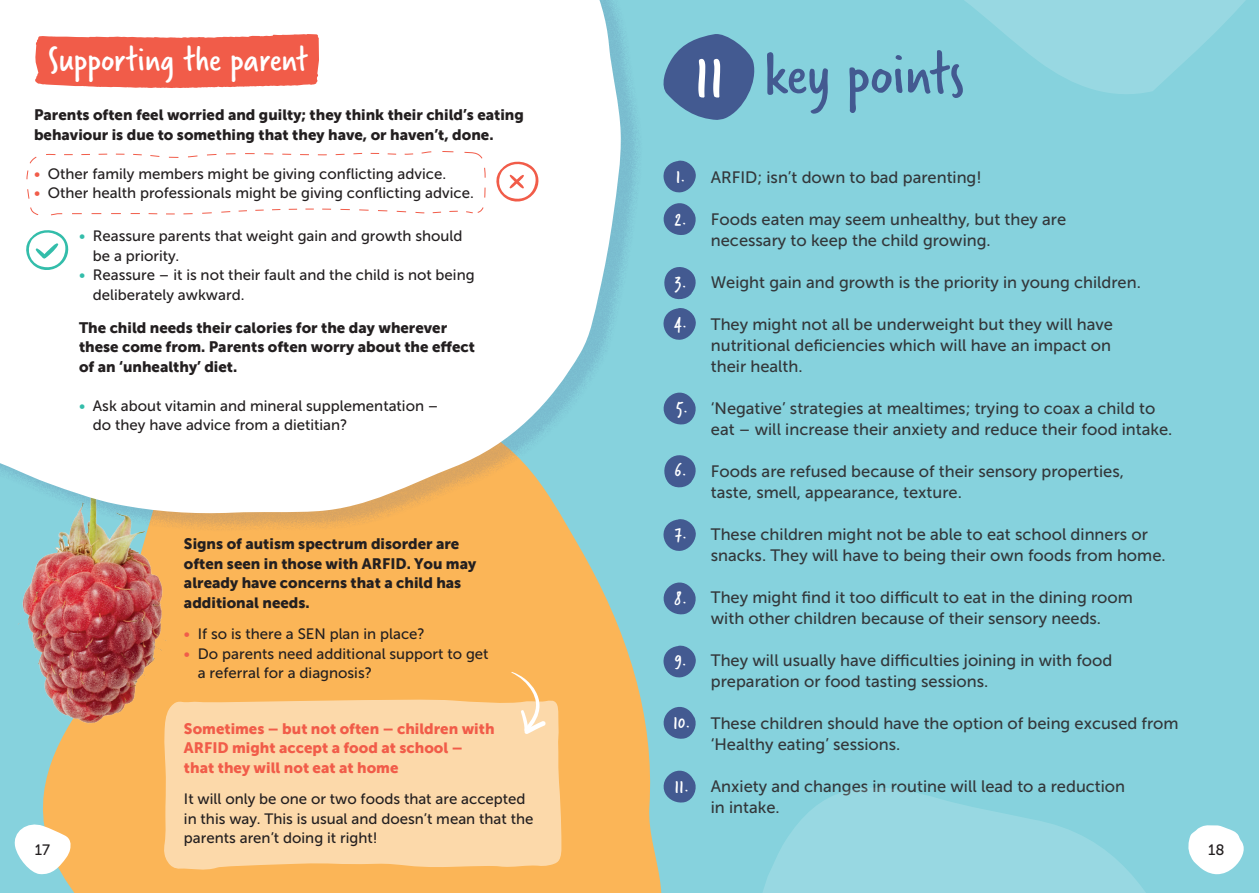
<style>
.page{position:relative;width:1259px;height:893px;background:#86d2dd}
.page>*{position:absolute;margin:0;border:0;box-sizing:border-box;transform-origin:0 0}
.t1{font:62.85px "Verveine";color:#435a91}
.t2{font:62.85px "Verveine";color:#fff}
.t3{font:36.6px "Verveine";color:#fff}
.t4{font:19.5px "Verveine";color:#fff}
.t5{font:16.5px/21px "Museo Sans 500";color:#33373a}
.t6{font:15px/19.5px "Museo Sans 500";color:#231f20}
.t7{font:15px/19.5px "Museo Sans 900";color:#231f20}
.t8{font:15px/19.5px "Museo Sans 900";color:#f15c49}
.s1{color:#f15c49}
.s2{color:#33bdaa}
</style>
<div class="page">
<div style="left:43px;top:531px;width:607px;height:362px;background:#fbb557"></div>
<div style="left:164px;top:699px;width:397px;height:172px;background:#fcd9aa"></div>
<svg style="left:14px;top:820px;width:57px;height:55px"></svg>
<img style="left:18px;top:531px;width:153px;height:208px">
<div style="left:0;top:0;width:643px;height:531px;background:#435a91;opacity:.2"></div>
<svg style="left:0;top:0;width:621px;height:514px;background:#f4f8f6"></svg>
<svg style="left:397px;top:43px;width:5px;height:4px"></svg>
<svg style="left:396px;top:80px;width:5px;height:7px"></svg>
<svg style="left:35px;top:34px;width:284px;height:54px;background:#f26958"></svg>
<svg style="left:511px;top:672px;width:35px;height:62px;background:#fccf94"></svg>
<svg style="left:492px;top:160px;width:48px;height:45px;background:#fce0dd"></svg>
<div style="left:26px;top:151px;width:460px;height:65px;background:#fff"></div>
<svg style="left:22px;top:228px;width:48px;height:45px;background:#d7f2ee"></svg>
<svg style="left:663px;top:59px;width:81px;height:61px"></svg>
<svg style="left:663px;top:160px;width:33px;height:33px"></svg>
<svg style="left:663px;top:203px;width:33px;height:32px"></svg>
<svg style="left:664px;top:267px;width:32px;height:33px"></svg>
<svg style="left:663px;top:308px;width:33px;height:32px"></svg>
<svg style="left:663px;top:392px;width:33px;height:33px"></svg>
<svg style="left:664px;top:455px;width:32px;height:33px"></svg>
<svg style="left:663px;top:519px;width:33px;height:32px"></svg>
<svg style="left:663px;top:582px;width:33px;height:33px"></svg>
<svg style="left:663px;top:645px;width:33px;height:33px"></svg>
<svg style="left:663px;top:707px;width:33px;height:32px"></svg>
<svg style="left:625px;top:776px;width:619px;height:117px"></svg>
<svg style="left:672px;top:0;width:573px;height:101px"></svg>
<svg style="left:661px;top:770px;width:37px;height:34px"></svg>
<p class="t3" style="left:48px;top:34px;width:262px">Supporting the parent</p>
<p class="t7" style="left:34px;top:105px;width:491px">Parents often feel worried and guilty; they think their child’s eating behaviour is due to something that they have, or haven’t, done.</p>
<p class="t6" style="left:34px;top:164px;width:414px"><span class="s1">•</span> Other family members might be giving conflicting advice.</p>
<p class="t6" style="left:34px;top:183px;width:441px"><span class="s1">•</span> Other health professionals might be giving conflicting advice.</p>
<p class="t6" style="left:93px;top:227px;width:371px;text-indent:-14px"><span class="s2">•</span> Reassure parents that weight gain and growth should be a priority.</p>
<p class="t6" style="left:93px;top:266px;width:383px;text-indent:-14px"><span class="s2">•</span> Reassure – it is not their fault and the child is not being deliberately awkward.</p>
<p class="t7" style="left:79px;top:318px;width:397px">The child needs their calories for the day wherever these come from. Parents often worry about the effect of an ‘unhealthy’ diet.</p>
<p class="t6" style="left:93px;top:396px;width:347px;text-indent:-14px"><span class="s2">•</span> Ask about vitamin and mineral supplementation – do they have advice from a dietitian?</p>
<p class="t6" style="left:35px;top:840px;width:17px">17</p>
<p class="t7" style="left:184px;top:534px;width:294px">Signs of autism spectrum disorder are often seen in those with ARFID. You may already have concerns that a child has additional needs.</p>
<p class="t6" style="left:184px;top:624px;width:242px"><span class="s1">•</span> If so is there a SEN plan in place?</p>
<p class="t6" style="left:198px;top:644px;width:292px;text-indent:-14px"><span class="s1">•</span> Do parents need additional support to get a referral for a diagnosis?</p>
<p class="t8" style="left:184px;top:719px;width:312px">Sometimes – but not often – children with<br>ARFID might accept a food at school – that they will not eat at home</p>
<p class="t6" style="left:184px;top:789px;width:351px">It will only be one or two foods that are accepted in this way. This is usual and doesn’t mean that the parents aren’t doing it right!</p>
<p class="t2" style="left:695px;top:33px;width:31px">11</p>
<p class="t1" style="left:764px;top:31px;width:202px">key points</p>
<p class="t4" style="left:676px;top:163px;width:11px">1.</p>
<p class="t4" style="left:675px;top:206px;width:13px">2.</p>
<p class="t4" style="left:675px;top:269px;width:13px">3.</p>
<p class="t4" style="left:674px;top:309px;width:14px">4.</p>
<p class="t4" style="left:676px;top:394px;width:13px">5.</p>
<p class="t4" style="left:675px;top:457px;width:14px">6.</p>
<p class="t4" style="left:674px;top:520px;width:14px">7.</p>
<p class="t4" style="left:674px;top:585px;width:14px">8.</p>
<p class="t4" style="left:675px;top:646px;width:14px">9.</p>
<p class="t4" style="left:673px;top:709px;width:19px">10.</p>
<p class="t4" style="left:675px;top:773px;width:16px">11.</p>
<p class="t5" style="left:711px;top:167px;width:272px">ARFID; isn’t down to bad parenting!</p>
<p class="t5" style="left:711px;top:209px;width:357px">Foods eaten may seem unhealthy, but they are necessary to keep the child growing.</p>
<p class="t5" style="left:711px;top:272px;width:431px">Weight gain and growth is the priority in young children.</p>
<p class="t5" style="left:711px;top:314px;width:403px;text-align:justify">They might not all be underweight but they will have nutritional deficiencies which will have an impact on their health.</p>
<p class="t5" style="left:711px;top:398px;width:463px">‘Negative’ strategies at mealtimes; trying to coax a child to eat – will increase their anxiety and reduce their food intake.</p>
<p class="t5" style="left:711px;top:461px;width:414px">Foods are refused because of their sensory properties, taste, smell, appearance, texture.</p>
<p class="t5" style="left:711px;top:524px;width:456px">These children might not be able to eat school dinners or snacks. They will have to being their own foods from home.</p>
<p class="t5" style="left:711px;top:587px;width:423px">They might find it too difficult to eat in the dining room with other children because of their sensory needs.</p>
<p class="t5" style="left:711px;top:650px;width:403px">They will usually have difficulties joining in with food preparation or food tasting sessions.</p>
<p class="t5" style="left:711px;top:713px;width:469px">These children should have the option of being excused from ‘Healthy eating’ sessions.</p>
<p class="t5" style="left:711px;top:776px;width:416px">Anxiety and changes in routine will lead to a reduction in intake.</p>
<p class="t6" style="left:1208px;top:840px;width:18px">18</p>
</div>
